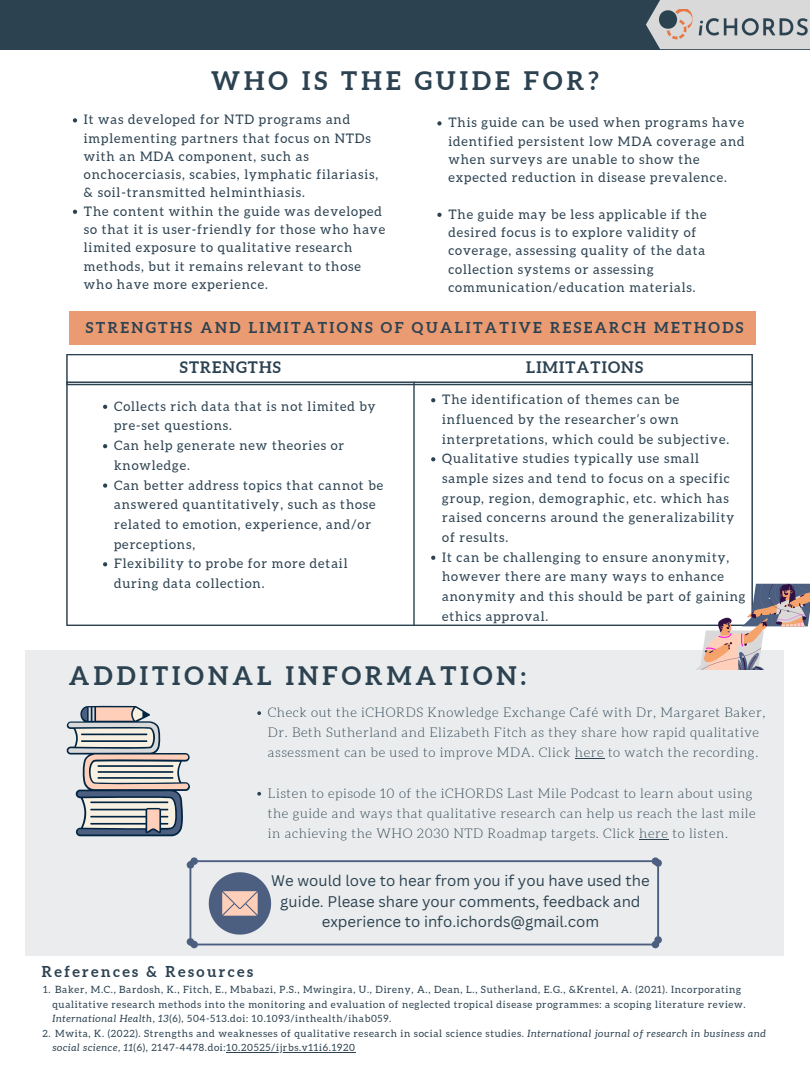
<style>
.page{position:relative;width:810px;height:1080px;background:#fff}
.page>*{position:absolute;margin:0;border:0;box-sizing:border-box;transform-origin:0 0}
.t1{font:700 25.5px "Aleo";letter-spacing:.16em;color:#2c4251}
.t2{font:700 15.88px "Aleo";letter-spacing:.07em;color:#2c4251}
.t3{font:15px/20.6px "Canva Sans";color:#2c4251;text-align:center}
.t4{font:700 15px "Aleo";letter-spacing:.16em;color:#2c4251}
.t5{font:13.12px/19.7px "Aleo";letter-spacing:.07em;color:#2c4251}
.t6{font:300 13.12px/20.1px "Aleo";letter-spacing:.045em;color:#2c4251}
.t7{font:10px/14.5px "Aleo";letter-spacing:.07em;color:#2c4251}
.s1{font-style:italic}
</style>
<div class="page">
<div style="left:26px;top:650px;width:758px;height:306px;background:#eaeced"></div>
<svg style="left:66px;top:354px;width:687px;height:27px"></svg>
<div style="left:69px;top:311px;width:687px;height:33px;background:#eb9b72"></div>
<svg style="left:66px;top:381px;width:687px;height:245px"></svg>
<hr style="left:413px;top:382px;width:2px;height:243px;background:#2c4251">
<div style="left:0;top:0;width:810px;height:49px;background:#2c4251"></div>
<svg style="left:646px;top:0;width:164px;height:49px;background:#c7c9cb"></svg>
<img style="left:659px;top:9px;width:151px;height:31px">
<svg style="left:67px;top:706px;width:123px;height:130px"></svg>
<svg style="left:209px;top:872px;width:62px;height:63px"></svg>
<svg style="left:257px;top:711px;width:4px;height:4px"></svg>
<svg style="left:575px;top:758px;width:29px;height:1px"></svg>
<svg style="left:257px;top:792px;width:4px;height:4px"></svg>
<hr style="left:639px;top:839px;width:30px;height:1px;background:#2c4251">
<svg style="left:103px;top:405px;width:4px;height:4px"></svg>
<svg style="left:103px;top:444px;width:4px;height:4px"></svg>
<svg style="left:103px;top:483px;width:4px;height:5px"></svg>
<svg style="left:103px;top:562px;width:4px;height:4px"></svg>
<svg style="left:431px;top:398px;width:4px;height:4px"></svg>
<svg style="left:431px;top:457px;width:4px;height:4px"></svg>
<svg style="left:431px;top:556px;width:4px;height:4px"></svg>
<svg style="left:73px;top:118px;width:4px;height:4px"></svg>
<svg style="left:73px;top:210px;width:4px;height:4px"></svg>
<svg style="left:437px;top:121px;width:5px;height:5px"></svg>
<svg style="left:437px;top:213px;width:5px;height:4px"></svg>
<hr style="left:226px;top:1052px;width:130px;height:1px;background:#2c4251">
<hr style="left:197px;top:944px;width:455px;height:1px;background:#4d5f81">
<div style="left:190px;top:941px;width:8px;height:7px;border:2px solid #4d5f81;border-radius:50%"></div>
<div style="left:652px;top:941px;width:7px;height:7px;border:2px solid #4d5f81;border-radius:50%"></div>
<hr style="left:197px;top:860px;width:455px;height:2px;background:#4d5f81">
<div style="left:190px;top:857px;width:8px;height:8px;border:2px solid #4d5f81;border-radius:50%"></div>
<div style="left:652px;top:857px;width:7px;height:8px;border:2px solid #4d5f81;border-radius:50%"></div>
<hr style="left:189px;top:868px;width:2px;height:71px;background:#4d5f81">
<svg style="left:188px;top:858px;width:9px;height:10px"></svg>
<div style="left:187px;top:861px;width:7px;height:8px;border:2px solid #4d5f81;border-radius:50%"></div>
<svg style="left:190px;top:939px;width:7px;height:8px"></svg>
<div style="left:187px;top:938px;width:7px;height:8px;border:2px solid #4d5f81;border-radius:50%"></div>
<hr style="left:657px;top:866px;width:2px;height:71px;background:#4d5f81">
<svg style="left:653px;top:858px;width:6px;height:7px"></svg>
<div style="left:654px;top:859px;width:8px;height:8px;border:2px solid #4d5f81;border-radius:50%"></div>
<svg style="left:653px;top:939px;width:7px;height:8px"></svg>
<div style="left:654px;top:936px;width:8px;height:8px;border:2px solid #4d5f81;border-radius:50%"></div>
<svg style="left:697px;top:583px;width:113px;height:86px"></svg>
<p class="t1" style="left:211px;top:66px;width:389px">WHO IS THE GUIDE FOR?</p>
<p class="t5" style="left:84px;top:111px;width:296px;line-height:18.2px">It was developed for NTD programs and implementing partners that focus on NTDs with an MDA component, such as onchocerciasis, scabies, lymphatic filariasis, &amp; soil-transmitted helminthiasis.</p>
<p class="t5" style="left:84px;top:202px;width:303px;line-height:18.2px">The content within the guide was developed so that it is user-friendly for those who have limited exposure to qualitative research methods, but it remains relevant to those who have more experience.</p>
<p class="t5" style="left:448px;top:114px;width:298px;line-height:18.2px">This guide can be used when programs have identified persistent low MDA coverage and when surveys are unable to show the expected reduction in disease prevalence.</p>
<p class="t5" style="left:448px;top:205px;width:260px;line-height:18.2px">The guide may be less applicable if the desired focus is to explore validity of coverage, assessing quality of the data collection systems or assessing communication/education materials.</p>
<p class="t4" style="left:86px;top:319px;width:659px">STRENGTHS AND LIMITATIONS OF QUALITATIVE RESEARCH METHODS</p>
<p class="t2" style="left:180px;top:358px;width:103px">STRENGTHS</p>
<p class="t2" style="left:526px;top:358px;width:118px">LIMITATIONS</p>
<p class="t5" style="left:114px;top:396px;width:263px">Collects rich data that is not limited by pre-set questions.</p>
<p class="t5" style="left:114px;top:436px;width:232px">Can help generate new theories or knowledge.</p>
<p class="t5" style="left:114px;top:475px;width:271px">Can better address topics that cannot be answered quantitatively, such as those related to emotion, experience, and/or perceptions,</p>
<p class="t5" style="left:114px;top:554px;width:235px">Flexibility to probe for more detail during data collection.</p>
<p class="t5" style="left:442px;top:390px;width:288px">The identification of themes can be influenced by the researcher’s own interpretations, which could be subjective.</p>
<p class="t5" style="left:442px;top:449px;width:294px">Qualitative studies typically use small sample sizes and tend to focus on a specific group, region, demographic, etc. which has raised concerns around the generalizability of results.</p>
<p class="t5" style="left:442px;top:547px;width:305px">It can be challenging to ensure anonymity, however there are many ways to enhance anonymity and this should be part of gaining ethics approval.</p>
<p class="t1" style="left:69px;top:662px;width:459px">ADDITIONAL INFORMATION:</p>
<p class="t6" style="left:268px;top:702px;width:499px">Check out the iCHORDS Knowledge Exchange Café with Dr, Margaret Baker,<br>Dr. Beth Sutherland and Elizabeth Fitch as they share how rapid qualitative assessment can be used to improve MDA. Click here to watch the recording.</p>
<p class="t6" style="left:268px;top:783px;width:489px">Listen to episode 10 of the iCHORDS Last Mile Podcast to learn about using the guide and ways that qualitative research can help us reach the last mile in achieving the WHO 2030 NTD Roadmap targets. Click here to listen.</p>
<p class="t4" style="left:42px;top:963px;width:213px">References &amp; Resources</p>
<p class="t3" style="left:271px;top:870px;width:380px">We would love to hear from you if you have used the guide. Please share your comments, feedback and experience to info.ichords@gmail.com</p>
<p class="t7" style="left:52px;top:982px;width:695px">Baker, M.C., Bardosh, K., Fitch, E., Mbabazi, P.S., Mwingira, U., Direny, A., Dean, L., Sutherland, E.G., &amp;Krentel, A. (2021). Incorporating qualitative research methods into the monitoring and evaluation of neglected tropical disease programmes: a scoping literature review.<br><span class="s1">International Health, 13</span>(6), 504-513<span class="s1">.</span>doi: 10.1093/inthealth/ihab059.</p>
<p class="t7" style="left:52px;top:1026px;width:715px">Mwita, K. (2022). Strengths and weaknesses of qualitative research in social science studies. <span class="s1">International journal of research in business and social science, 11</span>(6), 2147-4478.doi:10.20525/ijrbs.v11i6.1920</p>
<p class="t7" style="left:43px;top:982px;width:9px">1.</p>
<p class="t7" style="left:43px;top:1026px;width:10px">2.</p>
</div>
